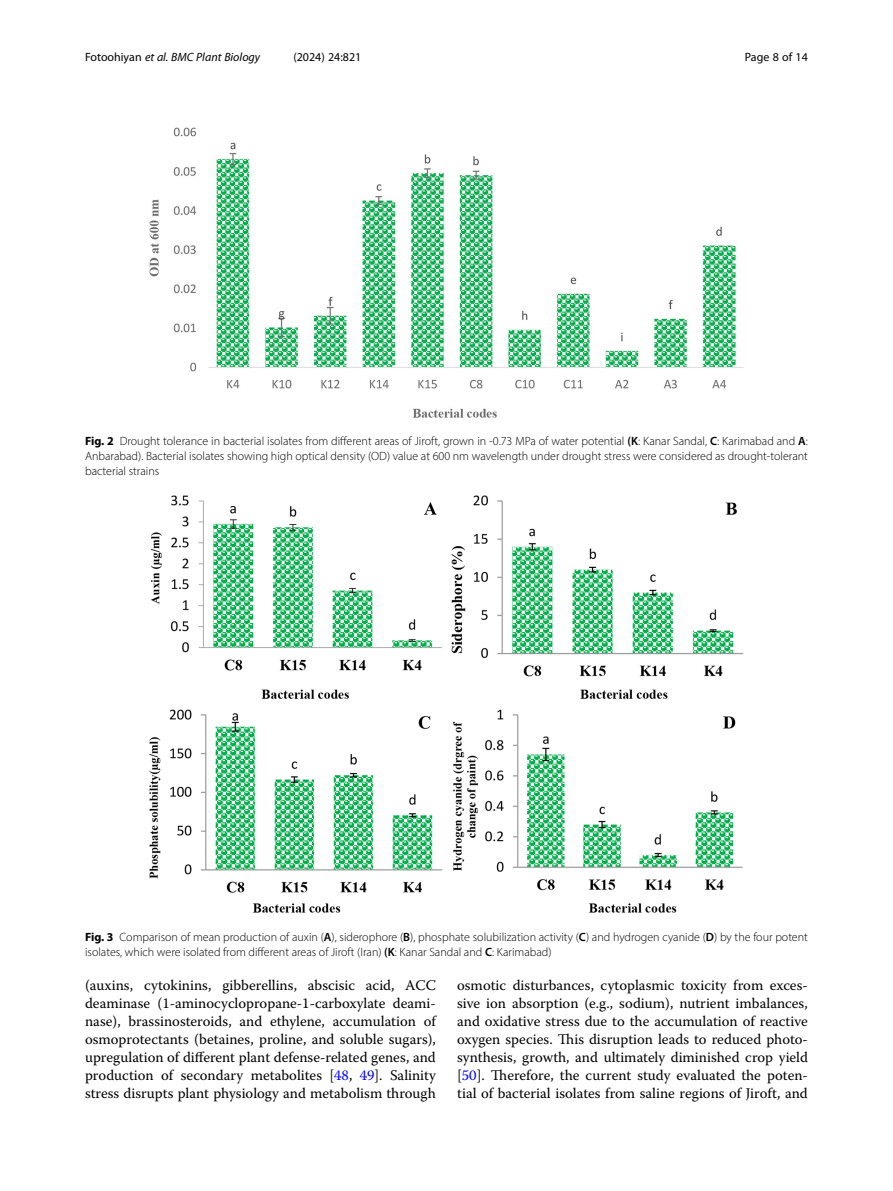
<style>
.page{position:relative;width:893px;height:1191px;background:#fff}
.page>*{position:absolute;margin:0;border:0;box-sizing:border-box;transform-origin:0 0}
.Body_Text{font:14.7px/18px "Warnock Pro";color:#000;text-align:justify}
.Figure_Caption{font:300 12px/15px "Myriad Pro";color:#000}
.t1{font:italic 12px "Myriad Pro";color:#000}
.t2{font:12px "Myriad Pro";color:#000}
.s1{font-style:normal}
.s2{font-weight:700}
.s3{font-weight:600}
.s4{color:#00f}
</style>
<div class="page">
<img style="left:149px;top:495px;width:595px;height:418px">
<img style="left:149px;top:127px;width:595px;height:291px">
<p class="t1" style="left:85px;top:50px;width:177px"><span class="s1">Fotoohiyan</span> et al. BMC Plant Biology</p>
<p class="t2" style="left:293px;top:50px;width:70px">(2024) 24:821</p>
<p class="t2" style="left:745px;top:50px;width:65px">Page 8 of 14</p>
<p class="Figure_Caption" style="left:85px;top:433px;width:724px;text-align:justify"><span class="s2">Fig. 2</span> Drought tolerance in bacterial isolates from different areas of Jiroft, grown in -0.73 MPa of water potential <span class="s3">(K</span>: Kanar Sandal, <span class="s3">C</span>: Karimabad and <span class="s3">A</span>:<br>Anbarabad). Bacterial isolates showing high optical density (OD) value at 600 nm wavelength under drought stress were considered as drought-tolerant bacterial strains</p>
<p class="Figure_Caption" style="left:85px;top:929px;width:724px"><span class="s2">Fig. 3</span> Comparison of mean production of auxin (<span class="s3">A</span>), siderophore (<span class="s3">B</span>), phosphate solubilization activity (<span class="s3">C</span>) and hydrogen cyanide (<span class="s3">D</span>) by the four potent isolates, which were isolated from different areas of Jiroft (Iran) <span class="s3">(K</span>: Kanar Sandal and <span class="s3">C</span>: Karimabad)</p>
<p class="Body_Text" style="left:85px;top:976px;width:352px">(auxins, cytokinins, gibberellins, abscisic acid, ACC deaminase (1-aminocyclopropane-1-carboxylate deami&shy;nase), brassinosteroids, and ethylene, accumulation of osmoprotectants (betaines, proline, and soluble sugars), upregulation of different plant defense-related genes, and production of secondary metabolites [<span class="s4">48</span>, <span class="s4">49</span>]. Salinity stress disrupts plant physiology and metabolism through</p>
<p class="Body_Text" style="left:457px;top:976px;width:352px">osmotic disturbances, cytoplasmic toxicity from exces&shy;sive ion absorption (e.g., sodium), nutrient imbalances, and oxidative stress due to the accumulation of reactive oxygen species. This disruption leads to reduced photo&shy;synthesis, growth, and ultimately diminished crop yield [<span class="s4">50</span>]. Therefore, the current study evaluated the poten&shy;tial of bacterial isolates from saline regions of Jiroft, and</p>
</div>
